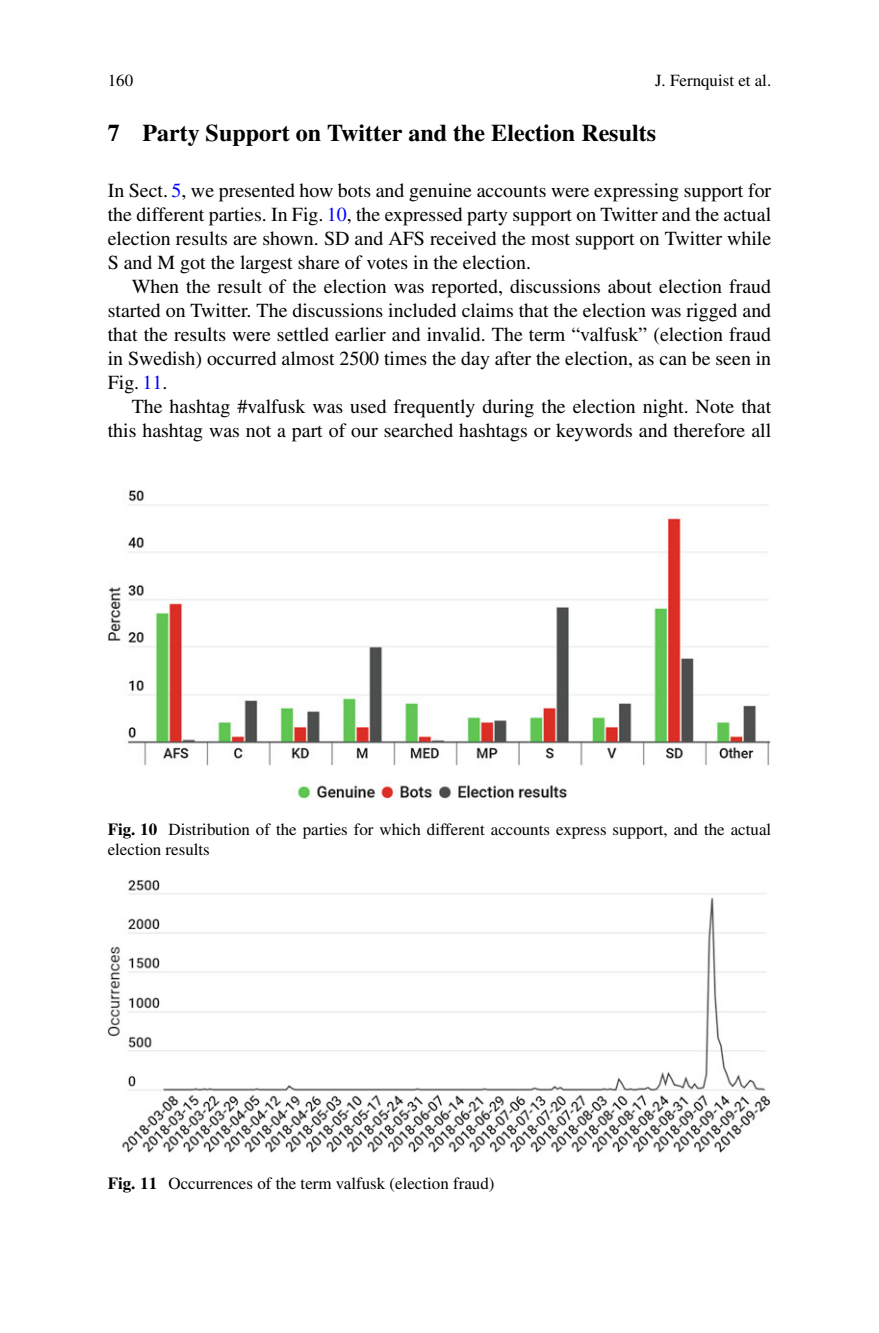
<style>
.page{position:relative;width:879px;height:1333px;background:#fff}
.page>*{position:absolute;margin:0;border:0;box-sizing:border-box;transform-origin:0 0}
.t1{font:700 24px "Xhdrfm Kvtqsd Times";color:#000}
.t2{font:20px/24px "Mcqcvd Tdcyfj Times";color:#000;text-align:justify}
.t3{font:17px/20px "Mcqcvd Tdcyfj Times";color:#000}
.s1{color:#00f}
.s2{font-family:"Xhdrfm Kvtqsd Times";font-weight:700}
</style>
<div class="page">
<img style="left:108px;top:490px;width:663px;height:309px">
<img style="left:108px;top:879px;width:663px;height:274px">
<p class="t3" style="left:108px;top:72px;width:27px">160</p>
<p class="t3" style="left:655px;top:72px;width:118px">J. Fernquist et al.</p>
<p class="t1" style="left:108px;top:124px;width:550px">7 Party Support on Twitter and the Election Results</p>
<p class="t2" style="left:108px;top:180px;width:665px">In Sect. <span class="s1">5</span>, we presented how bots and genuine accounts were expressing support for the different parties. In Fig. <span class="s1">10</span>, the expressed party support on Twitter and the actual election results are shown. SD and AFS received the most support on Twitter while S and M got the largest share of votes in the election.</p>
<p class="t2" style="left:108px;top:276px;width:665px;text-indent:24px">When the result of the election was reported, discussions about election fraud started on Twitter. The discussions included claims that the election was rigged and that the results were settled earlier and invalid. The term “valfusk” (election fraud in Swedish) occurred almost 2500 times the day after the election, as can be seen in Fig. <span class="s1">11</span>.</p>
<p class="t2" style="left:108px;top:396px;width:665px;text-align:right">The hashtag #valfusk was used frequently during the election night. Note that this hashtag was not a part of our searched hashtags or keywords and therefore all</p>
<p class="t3" style="left:108px;top:821px;width:665px"><span class="s2">Fig. 10</span> Distribution of the parties for which different accounts express support, and the actual election results</p>
<p class="t3" style="left:108px;top:1175px;width:388px"><span class="s2">Fig. 11</span> Occurrences of the term valfusk (election fraud)</p>
</div>
